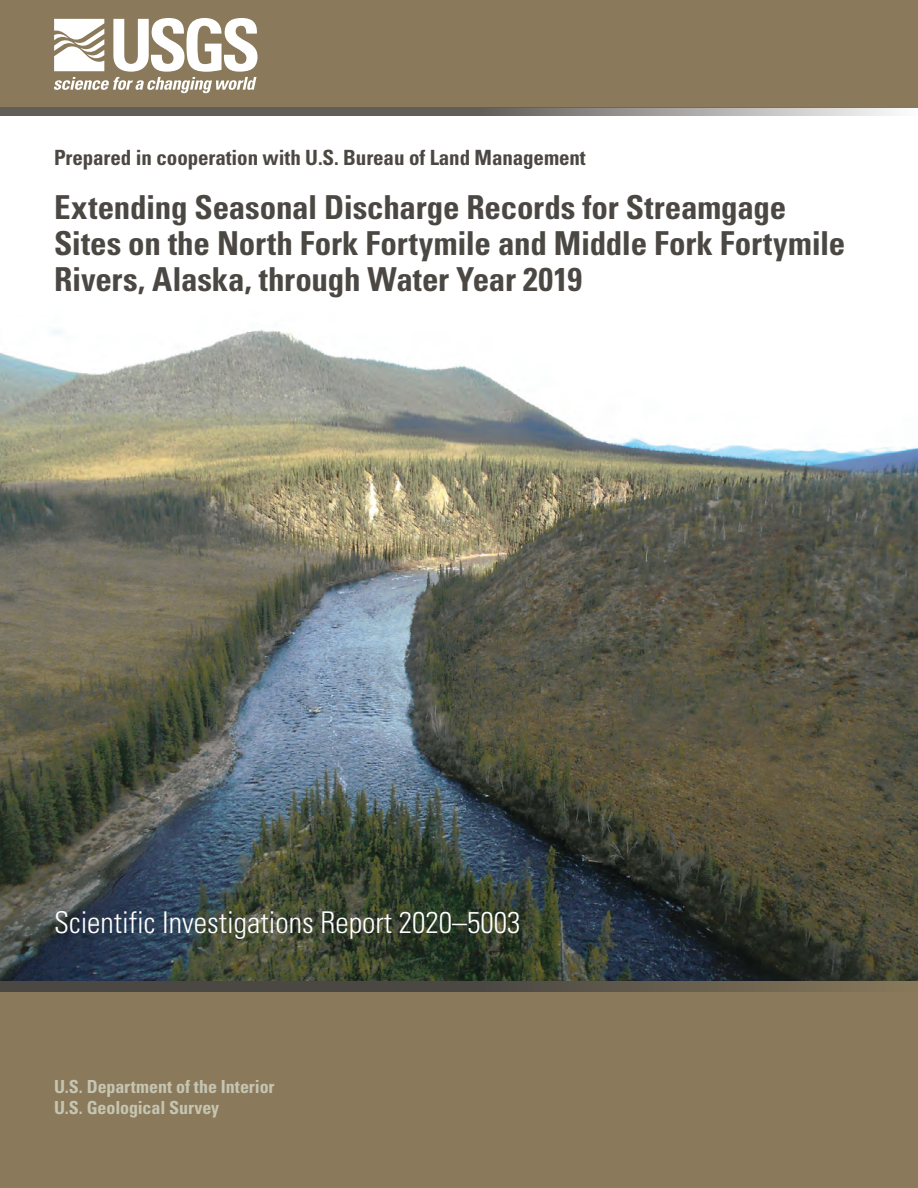
<style>
.page{position:relative;width:918px;height:1188px;background:#fff}
.page>*{position:absolute;margin:0;border:0;box-sizing:border-box;transform-origin:0 0}
.t1{font:700 condensed 33px/36px "Univers";letter-spacing:-.01em;color:#4b4844}
.t2{font:300 condensed 30px "Univers";color:#fff}
.t3{font:700 condensed 21px "Univers";letter-spacing:-.005em;color:#4b4844}
.t4{font:700 condensed 18px/21px "Univers";letter-spacing:-.005em;color:#c5c5b2}
</style>
<div class="page">
<img style="left:0;top:329px;width:918px;height:652px">
<div style="left:0;top:981px;width:918px;height:207px;background:#8a7a5b"></div>
<div style="left:0;top:0;width:918px;height:108px;background:#8a7a5b"></div>
<svg style="left:54px;top:18px;width:204px;height:75px"></svg>
<svg style="left:0;top:108px;width:894px;height:8px;background:#83807d"></svg>
<svg style="left:0;top:981px;width:851px;height:11px;background:#565148"></svg>
<p class="t3" style="left:54px;top:145px;width:533px">Prepared in cooperation with U.S. Bureau of Land Management</p>
<p class="t1" style="left:54px;top:189px;width:793px">Extending Seasonal Discharge Records for Streamgage<br>Sites on the North Fork Fortymile and Middle Fork Fortymile<br>Rivers, Alaska, through Water Year 2019</p>
<p class="t2" style="left:54px;top:905px;width:468px">Scientific Investigations Report 2020–5003</p>
<p class="t4" style="left:54px;top:1076px;width:222px">U.S. Department of the Interior<br>U.S. Geological Survey</p>
</div>
